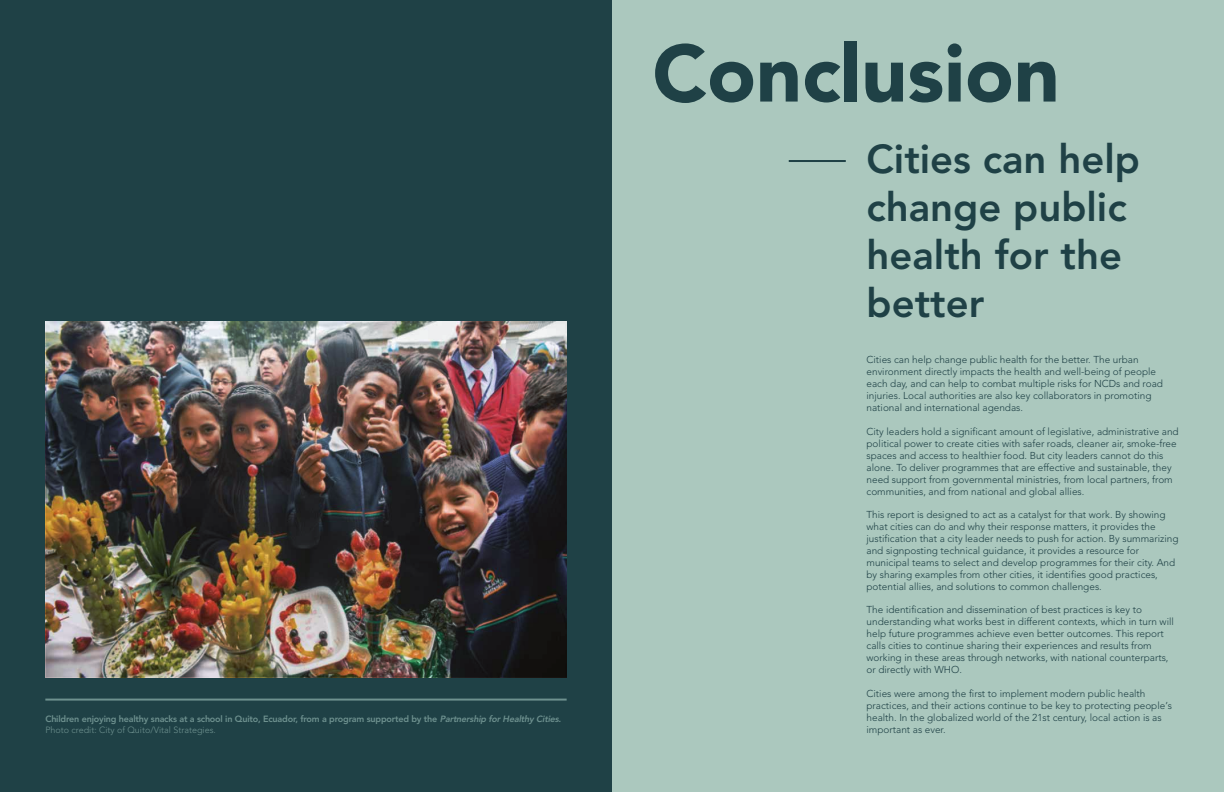
<style>
.page{position:relative;width:1224px;height:792px;background:#1f4146}
.page>*{position:absolute;margin:0;border:0;box-sizing:border-box;transform-origin:0 0}
.t1{font:900 80px "Avenir";color:#1f4146}
.t2{font:800 40px/48px "Avenir";color:#1f4146}
.t3{font:300 10px/12px "Avenir";color:#1f4146}
.t4{font:800 9px/10.8px "Avenir";letter-spacing:-.02em;color:#6e918f}
.s1{font-style:italic}
.s2{font-weight:300}
</style>
<div class="page">
<div style="left:612px;top:0;width:612px;height:792px;background:#abc8be"></div>
<hr style="left:789px;top:160px;width:57px;height:2px;background:#1f4146">
<hr style="left:45px;top:699px;width:522px;height:2px;background:#6e918f">
<img style="left:46px;top:321px;width:521px;height:356px">
<p class="t4" style="left:45px;top:713px;width:519px">Children enjoying healthy snacks at a school in Quito, Ecuador, from a program supported by the <span class="s1">Partnership forHealthy Cities.<br></span><span class="s2">Photo credit: City of Quito/Vital Strategies.</span></p>
<h1 class="t1" style="left:652px;top:25px;width:409px">Conclusion</h1>
<h2 class="t2" style="left:867px;top:135px;width:275px">Cities can help change public health for the better</h2>
<p class="t3" style="left:867px;top:354px;width:298px">Cities can help change public health for the better. The urban environment directly impacts the health and well-being of people each day, and can help to combat multiple risks for NCDs and road injuries. Local authorities are also key collaborators in promoting national and international agendas.</p>
<p class="t3" style="left:867px;top:425px;width:314px">City leaders hold a significant amount of legislative, administrative and political power to create cities with safer roads, cleaner air, smoke-free spaces and access to healthier food. But city leaders cannot do this alone. To deliver programmes that are effective and sustainable, they need support from governmental ministries, from local partners, from communities, and from national and global allies.</p>
<p class="t3" style="left:867px;top:509px;width:313px">This report is designed to act as a catalyst for that work. By showing what cities can do and why their response matters, it provides the justification that a city leader needs to push for action. By summarizing and signposting technical guidance, it provides a resource for municipal teams to select and develop programmes for their city. And by sharing examples from other cities, it identifies good practices, potential allies, and solutions to common challenges.</p>
<p class="t3" style="left:867px;top:604px;width:309px">The identification and dissemination of best practices is key to understanding what works best in different contexts, which in turn will help future programmes achieve even better outcomes. This report calls cities to continue sharing their experiences and results from working in these areas through networks, with national counterparts, or directly with WHO.</p>
<p class="t3" style="left:867px;top:687px;width:307px">Cities were among the first to implement modern public health practices, and their actions continue to be key to protecting people’s health. In the globalized world of the 21st century, local action is as important as ever.</p>
</div>
